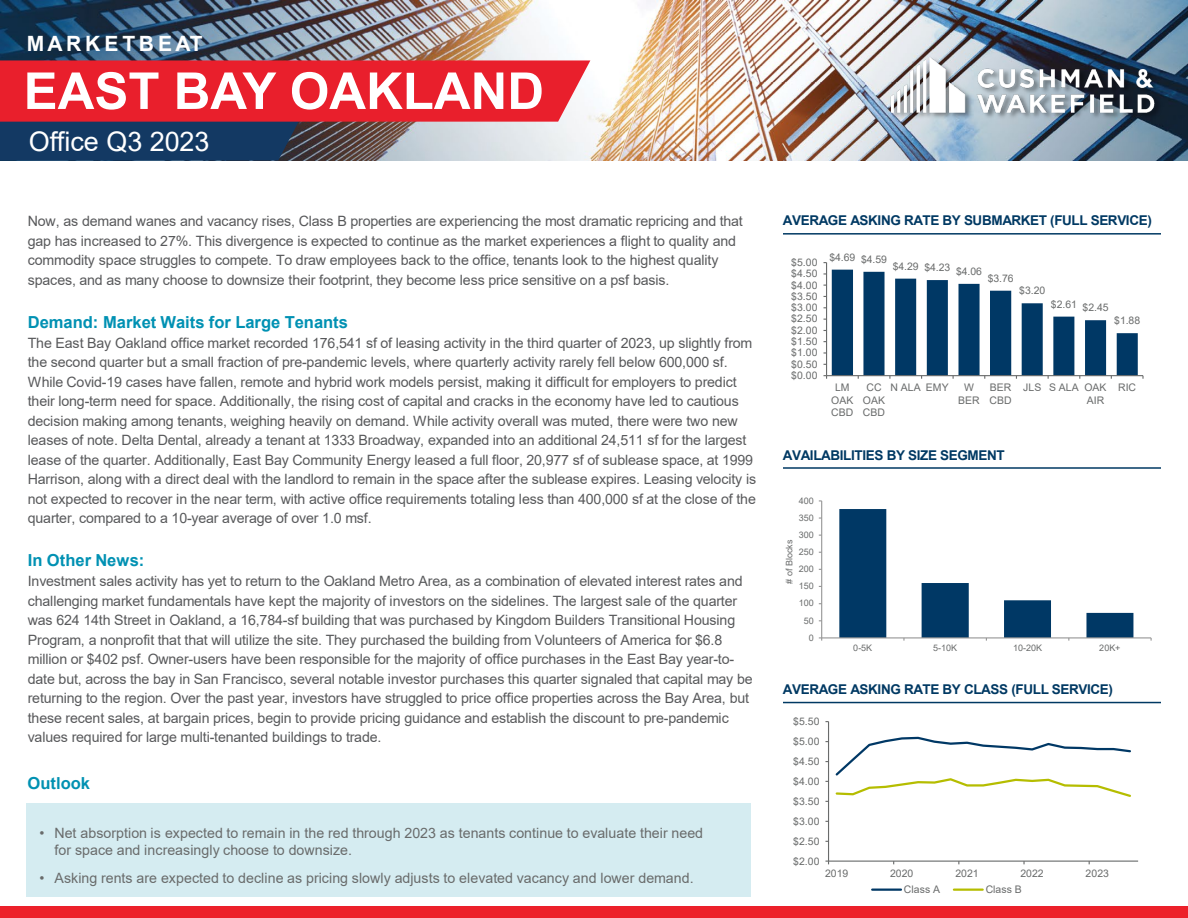
<style>
.page{position:relative;width:1188px;height:918px;background:#fff}
.page>*{position:absolute;margin:0;border:0;box-sizing:border-box;transform-origin:0 0}
.t1{font:700 51px "Arial";color:#fff}
.t2{font:27px "Arial";color:#fff}
.t3{font:700 21px "Arial";letter-spacing:.165em;color:#fff}
.t4{font:700 16.5px "Arial";color:#0091b3}
.t5{font:700 16.5px "Arial";color:#0091b2}
.t6{font:14.25px/19.5px "Arial";letter-spacing:-.01em;color:#58595b}
.t7{font:14.25px/17.1px "Arial";color:#696b6b}
.t8{font:700 13.5px "Arial";letter-spacing:-.025em;color:#003963}
.t9{font:10.5px/12.1px "Arial";letter-spacing:.005em;color:#696b6b;text-align:center}
.t10{font:9px "Arial";letter-spacing:.005em;color:#696b6b}
</style>
<div class="page">
<img style="left:0;top:0;width:1188px;height:160px">
<svg style="left:0;top:60px;width:590px;height:101px;background:#b34354"></svg>
<img style="left:852px;top:31px;width:336px;height:127px">
<img style="left:856px;top:34px;width:332px;height:114px">
<div style="left:0;top:907px;width:1188px;height:11px;background:#ed212a"></div>
<hr style="left:783px;top:233px;width:378px;height:2px;background:#003963">
<hr style="left:783px;top:467px;width:378px;height:2px;background:#003963">
<hr style="left:783px;top:702px;width:378px;height:1px;background:#003963">
<div style="left:26px;top:803px;width:725px;height:93px;background:#d5ecf1"></div>
<hr style="left:826px;top:263px;width:1px;height:113px;background:#696b6b">
<svg style="left:824px;top:270px;width:320px;height:109px"></svg>
<hr style="left:828px;top:722px;width:1px;height:139px;background:#696b6b">
<hr style="left:829px;top:861px;width:309px;height:1px;background:#696b6b">
<svg style="left:825px;top:736px;width:306px;height:66px"></svg>
<hr style="left:872px;top:889px;width:29px;height:2px;background:#003865">
<hr style="left:954px;top:889px;width:29px;height:2px;background:#b5bd00">
<hr style="left:821px;top:501px;width:1px;height:137px;background:#969696">
<hr style="left:822px;top:637px;width:329px;height:1px;background:#969696">
<svg style="left:839px;top:509px;width:294px;height:132px"></svg>
<h3 class="t3" style="left:27px;top:29px;width:177px">MARKETBEAT</h3>
<h1 class="t1" style="left:24px;top:55px;width:522px">EAST BAY OAKLAND</h1>
<h2 class="t2" style="left:29px;top:123px;width:182px">Office Q3 2023</h2>
<p class="t6" style="left:28px;top:211px;width:717px">Now, as demand wanes and vacancy rises, Class B properties are experiencing the most dramatic repricing and that gap has increased to 27%. This divergence is expected to continue as the market experiences a flight to quality and commodity space struggles to compete. To draw employees back to the office, tenants look to the highest quality spaces, and as many choose to downsize their footprint, they become less price sensitive on a psf basis.</p>
<p class="t4" style="left:28px;top:310px;width:322px">Demand: Market Waits for Large Tenants</p>
<p class="t6" style="left:28px;top:333px;width:730px">The East Bay Oakland office market recorded 176,541 sf of leasing activity in the third quarter of 2023, up slightly from the second quarter but a small fraction of pre-pandemic levels, where quarterly activity rarely fell below 600,000 sf.<br>While Covid-19 cases have fallen, remote and hybrid work models persist, making it difficult for employers to predict their long-term need for space. Additionally, the rising cost of capital and cracks in the economy have led to cautious decision making among tenants, weighing heavily on demand. While activity overall was muted, there were two new leases of note. Delta Dental, already a tenant at 1333 Broadway, expanded into an additional 24,511 sf for the largest lease of the quarter. Additionally, East Bay Community Energy leased a full floor, 20,977 sf of sublease space, at 1999<br>Harrison, along with a direct deal with the landlord to remain in the space after the sublease expires. Leasing velocity is not expected to recover in the near term, with active office requirements totaling less than 400,000 sf at the close of the quarter, compared to a 10-year average of over 1.0 msf.</p>
<p class="t4" style="left:28px;top:549px;width:118px">In Other News:</p>
<p class="t6" style="left:28px;top:571px;width:726px">Investment sales activity has yet to return to the Oakland Metro Area, as a combination of elevated interest rates and challenging market fundamentals have kept the majority of investors on the sidelines. The largest sale of the quarter was 624 14th Street in Oakland, a 16,784-sf building that was purchased by Kingdom Builders Transitional Housing Program, a nonprofit that that will utilize the site. They purchased the building from Volunteers of America for $6.8 million or $402 psf. Owner-users have been responsible for the majority of office purchases in the East Bay year-to&shy;date but, across the bay in San Francisco, several notable investor purchases this quarter signaled that capital may be returning to the region. Over the past year, investors have struggled to price office properties across the Bay Area, but these recent sales, at bargain prices, begin to provide pricing guidance and establish the discount to pre-pandemic values required for large multi-tenanted buildings to trade.</p>
<p class="t5" style="left:27px;top:771px;width:64px">Outlook</p>
<p class="t7" style="left:54px;top:824px;width:650px;text-indent:-15px">• Net absorption is expected to remain in the red through 2023 as tenants continue to evaluate their need for space and increasingly choose to downsize.</p>
<p class="t7" style="left:40px;top:869px;width:656px">• Asking rents are expected to decline as pricing slowly adjusts to elevated vacancy and lower demand.</p>
<p class="t8" style="left:783px;top:211px;width:370px">AVERAGE ASKING RATE BY SUBMARKET (FULL SERVICE)</p>
<p class="t9" style="left:791px;top:256px;width:28px">$5.00</p>
<p class="t9" style="left:791px;top:267px;width:28px">$4.50</p>
<p class="t9" style="left:791px;top:279px;width:28px">$4.00</p>
<p class="t9" style="left:791px;top:290px;width:28px">$3.50</p>
<p class="t9" style="left:791px;top:301px;width:28px">$3.00</p>
<p class="t9" style="left:791px;top:313px;width:28px">$2.50</p>
<p class="t9" style="left:791px;top:324px;width:28px">$2.00</p>
<p class="t9" style="left:791px;top:335px;width:28px">$1.50</p>
<p class="t9" style="left:791px;top:347px;width:28px">$1.00</p>
<p class="t9" style="left:791px;top:358px;width:28px">$0.50</p>
<p class="t9" style="left:791px;top:369px;width:28px">$0.00</p>
<p class="t9" style="left:829px;top:251px;width:27px">$4.69</p>
<p class="t9" style="left:861px;top:253px;width:27px">$4.59</p>
<p class="t9" style="left:893px;top:260px;width:27px">$4.29</p>
<p class="t9" style="left:924px;top:261px;width:27px">$4.23</p>
<p class="t9" style="left:956px;top:265px;width:27px">$4.06</p>
<p class="t9" style="left:988px;top:272px;width:27px">$3.76</p>
<p class="t9" style="left:1019px;top:285px;width:27px">$3.20</p>
<p class="t9" style="left:1051px;top:298px;width:27px">$2.61</p>
<p class="t9" style="left:1083px;top:301px;width:27px">$2.45</p>
<p class="t9" style="left:1114px;top:314px;width:27px">$1.88</p>
<p class="t9" style="left:831px;top:382px;width:24px">LM<br>OAK<br>CBD</p>
<p class="t9" style="left:863px;top:382px;width:24px">CC<br>OAK<br>CBD</p>
<p class="t9" style="left:891px;top:382px;width:32px">N ALA</p>
<p class="t9" style="left:926px;top:382px;width:24px">EMY</p>
<p class="t9" style="left:958px;top:382px;width:23px">W<br>BER</p>
<p class="t9" style="left:990px;top:382px;width:24px;text-align:left">BER<br>CBD</p>
<p class="t9" style="left:1023px;top:382px;width:20px">JLS</p>
<p class="t9" style="left:1049px;top:382px;width:31px">S ALA</p>
<p class="t9" style="left:1084px;top:382px;width:24px;text-align:left">OAK<br>AIR</p>
<p class="t9" style="left:1118px;top:382px;width:19px">RIC</p>
<p class="t8" style="left:783px;top:445px;width:223px">AVAILABILITIES BY SIZE SEGMENT</p>
<p class="t10" style="left:799px;top:494px;width:17px">400</p>
<p class="t10" style="left:799px;top:511px;width:17px">350</p>
<p class="t10" style="left:799px;top:529px;width:17px">300</p>
<p class="t10" style="left:783px;top:584px;width:46px;rotate:-90deg"># of Blocks</p>
<p class="t10" style="left:799px;top:546px;width:17px">250</p>
<p class="t10" style="left:799px;top:563px;width:17px">200</p>
<p class="t10" style="left:799px;top:580px;width:17px">150</p>
<p class="t10" style="left:799px;top:597px;width:17px">100</p>
<p class="t10" style="left:804px;top:614px;width:12px">50</p>
<p class="t10" style="left:809px;top:631px;width:7px">0</p>
<p class="t10" style="left:853px;top:642px;width:20px">0-5K</p>
<p class="t10" style="left:933px;top:642px;width:26px">5-10K</p>
<p class="t10" style="left:1013px;top:642px;width:31px">10-20K</p>
<p class="t10" style="left:1099px;top:642px;width:23px">20K+</p>
<p class="t8" style="left:783px;top:680px;width:332px">AVERAGE ASKING RATE BY CLASS (FULL SERVICE)</p>
<p class="t9" style="left:793px;top:715px;width:28px">$5.50</p>
<p class="t9" style="left:793px;top:735px;width:28px">$5.00</p>
<p class="t9" style="left:793px;top:755px;width:28px">$4.50</p>
<p class="t9" style="left:793px;top:775px;width:28px">$4.00</p>
<p class="t9" style="left:793px;top:795px;width:28px">$3.50</p>
<p class="t9" style="left:793px;top:815px;width:28px">$3.00</p>
<p class="t9" style="left:793px;top:835px;width:28px">$2.50</p>
<p class="t9" style="left:793px;top:855px;width:28px">$2.00</p>
<p class="t9" style="left:825px;top:867px;width:25px">2019</p>
<p class="t9" style="left:890px;top:867px;width:25px">2020</p>
<p class="t9" style="left:955px;top:867px;width:25px">2021</p>
<p class="t9" style="left:1020px;top:867px;width:25px">2022</p>
<p class="t9" style="left:1086px;top:867px;width:25px">2023</p>
<p class="t9" style="left:904px;top:883px;width:38px">Class A</p>
<p class="t9" style="left:986px;top:883px;width:38px">Class B</p>
</div>
